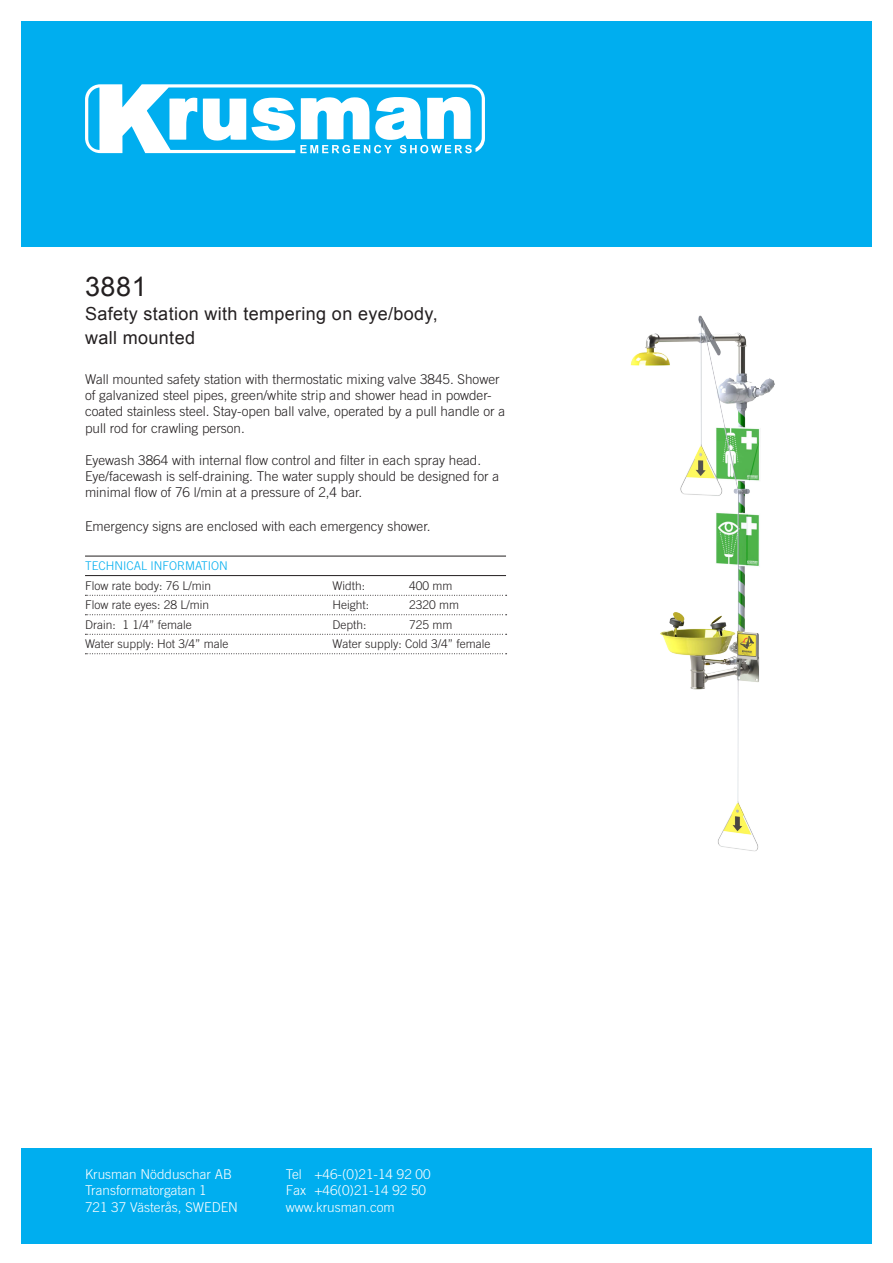
<style>
.page{position:relative;width:893px;height:1263px;background:#fff}
.page>*{position:absolute;margin:0;border:0;box-sizing:border-box;transform-origin:0 0}
.t1{font:27px "Arial";color:#231f20}
.t2{font:18px/24px "Arial";letter-spacing:.02em;color:#231f20}
.t3{font:300 13.5px/16.2px "Trade Gothic LT Std";color:#231f20}
.t4{font:300 13.5px/16.2px "Trade Gothic LT Std";color:#fff}
.t5{font:300 12px "Trade Gothic LT Std";color:#231f20}
.t6{font:300 12px "Trade Gothic LT Std";color:#00aeef}
</style>
<div class="page">
<div style="left:21px;top:21px;width:851px;height:226px;background:#00aeef"></div>
<div style="left:21px;top:1148px;width:851px;height:96px;background:#00aeef"></div>
<hr style="left:85px;top:556px;width:421px;height:1px;background:#231f20">
<hr style="left:85px;top:575px;width:421px;height:1px;background:#231f20">
<svg style="left:85px;top:595px;width:342px;height:1px"></svg>
<svg style="left:85px;top:614px;width:342px;height:1px"></svg>
<svg style="left:85px;top:634px;width:342px;height:1px"></svg>
<svg style="left:85px;top:653px;width:342px;height:1px"></svg>
<svg style="left:85px;top:84px;width:400px;height:69px"></svg>
<img style="left:427px;top:315px;width:348px;height:537px">
<h1 class="t1" style="left:85px;top:269px;width:63px">3881</h1>
<h2 class="t2" style="left:85px;top:302px;width:354px">Safety station with tempering on eye/body, wall mounted</h2>
<p class="t3" style="left:85px;top:371px;width:422px">Wall mounted safety station with thermostatic mixing valve 3845. Shower of galvanized steel pipes, green/white strip and shower head in powder&shy;coated stainless steel. Stay-open ball valve, operated by a pull handle or a pull rod for crawling person.</p>
<p class="t3" style="left:85px;top:452px;width:416px">Eyewash 3864 with internal flow control and filter in each spray head.<br>Eye/facewash is self-draining. The water supply should be designed for a minimal flow of 76 l/min at a pressure of 2,4 bar.</p>
<p class="t3" style="left:85px;top:518px;width:347px">Emergency signs are enclosed with each emergency shower.</p>
<p class="t6" style="left:85px;top:559px;width:144px">TECHNICAL INFORMATION</p>
<p class="t5" style="left:85px;top:578px;width:128px">Flow rate body: 76 L/min</p>
<p class="t5" style="left:333px;top:578px;width:34px">Width:</p>
<p class="t5" style="left:409px;top:578px;width:45px">400 mm</p>
<p class="t5" style="left:85px;top:598px;width:126px">Flow rate eyes: 28 L/min</p>
<p class="t5" style="left:333px;top:598px;width:38px">Height:</p>
<p class="t5" style="left:409px;top:598px;width:52px">2320 mm</p>
<p class="t5" style="left:85px;top:617px;width:108px">Drain: 1 1/4” female</p>
<p class="t5" style="left:333px;top:617px;width:36px">Depth:</p>
<p class="t5" style="left:409px;top:617px;width:45px">725 mm</p>
<p class="t5" style="left:85px;top:637px;width:145px">Water supply: Hot 3/4” male</p>
<p class="t5" style="left:333px;top:637px;width:159px">Water supply: Cold 3/4” female</p>
<p class="t4" style="left:85px;top:1166px;width:154px">Krusman Nödduschar AB<br>Transformatorgatan 1<br>721 37 Västerås, SWEDEN</p>
<p class="t4" style="left:286px;top:1166px;width:146px">Tel +46-(0)21-14 92 00<br>Fax +46(0)21-14 92 50 www.krusman.com</p>
</div>
